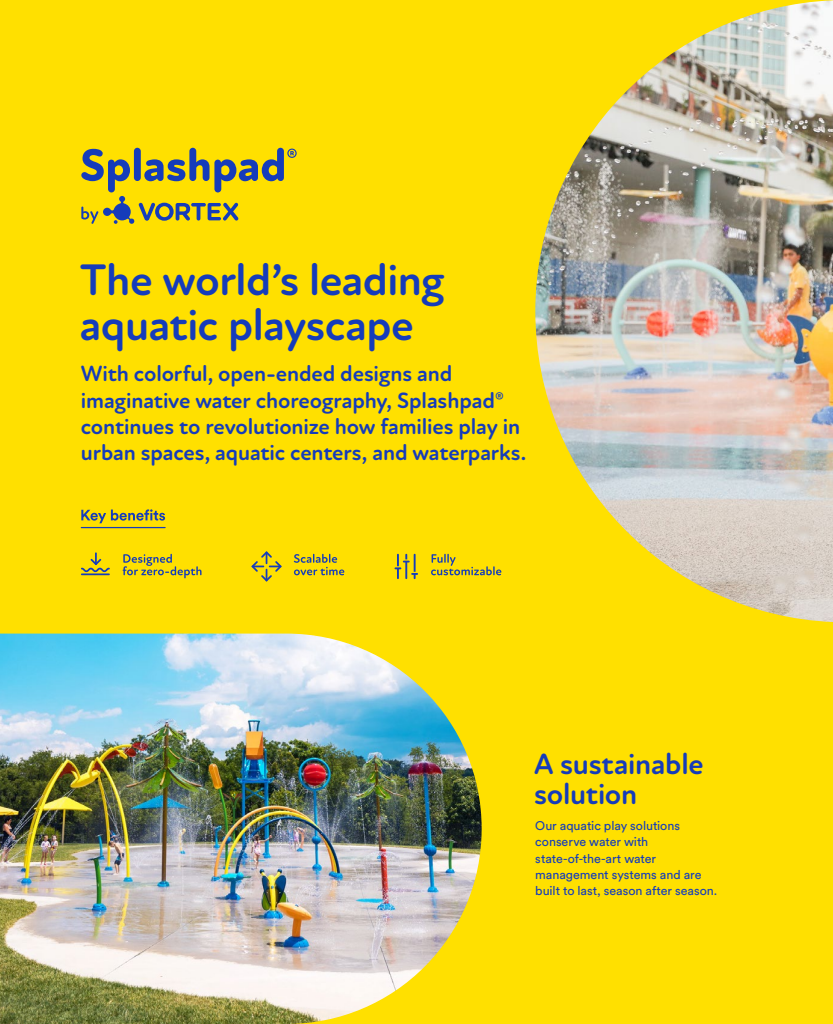
<style>
.page{position:relative;width:833px;height:1024px;background:#fff}
.page>*{position:absolute;margin:0;border:0;box-sizing:border-box;transform-origin:0 0}
.t1{font:700 45px/45px "New Atten Round";letter-spacing:-.015em;color:#153cba}
.t2{font:700 30px/30px "New Atten Round";letter-spacing:-.01em;color:#153cba}
.t3{font:700 22.5px/26.2px "New Atten Round";letter-spacing:-.005em;color:#153cba}
.t4{font:12.5px/16.2px "Circular Std";letter-spacing:-.005em;color:#153cba}
</style>
<div class="page">
<div style="left:0;top:0;width:832px;height:1024px;background:#ffe000"></div>
<svg style="left:81px;top:148px;width:215px;height:76px"></svg>
<svg style="left:123px;top:554px;width:78px;height:24px"></svg>
<svg style="left:294px;top:554px;width:50px;height:21px"></svg>
<svg style="left:431px;top:554px;width:70px;height:21px"></svg>
<hr style="left:81px;top:573px;width:29px;height:2px;background:#153cba">
<svg style="left:81px;top:552px;width:29px;height:20px"></svg>
<svg style="left:251px;top:551px;width:30px;height:30px"></svg>
<svg style="left:394px;top:554px;width:24px;height:25px"></svg>
<svg style="left:81px;top:509px;width:84px;height:14px"></svg>
<img style="left:0;top:633px;width:481px;height:391px">
<hr style="left:81px;top:527px;width:84px;height:1px;background:#153cba">
<img style="left:535px;top:0;width:297px;height:622px">
<h1 class="t1" style="left:80px;top:258px;width:366px">The world’s leading aquatic playscape</h1>
<p class="t3" style="left:81px;top:361px;width:447px">With colorful, open-ended designs and imaginative water choreography, Splashpad® continues to revolutionize how families play in urban spaces, aquatic centers, and waterparks.</p>
<h2 class="t2" style="left:534px;top:749px;width:171px">A sustainable solution</h2>
<p class="t4" style="left:535px;top:817px;width:183px">Our aquatic play solutions conserve water with state‑of‑the‑art water management systems and are built to last, season after season.</p>
</div>
